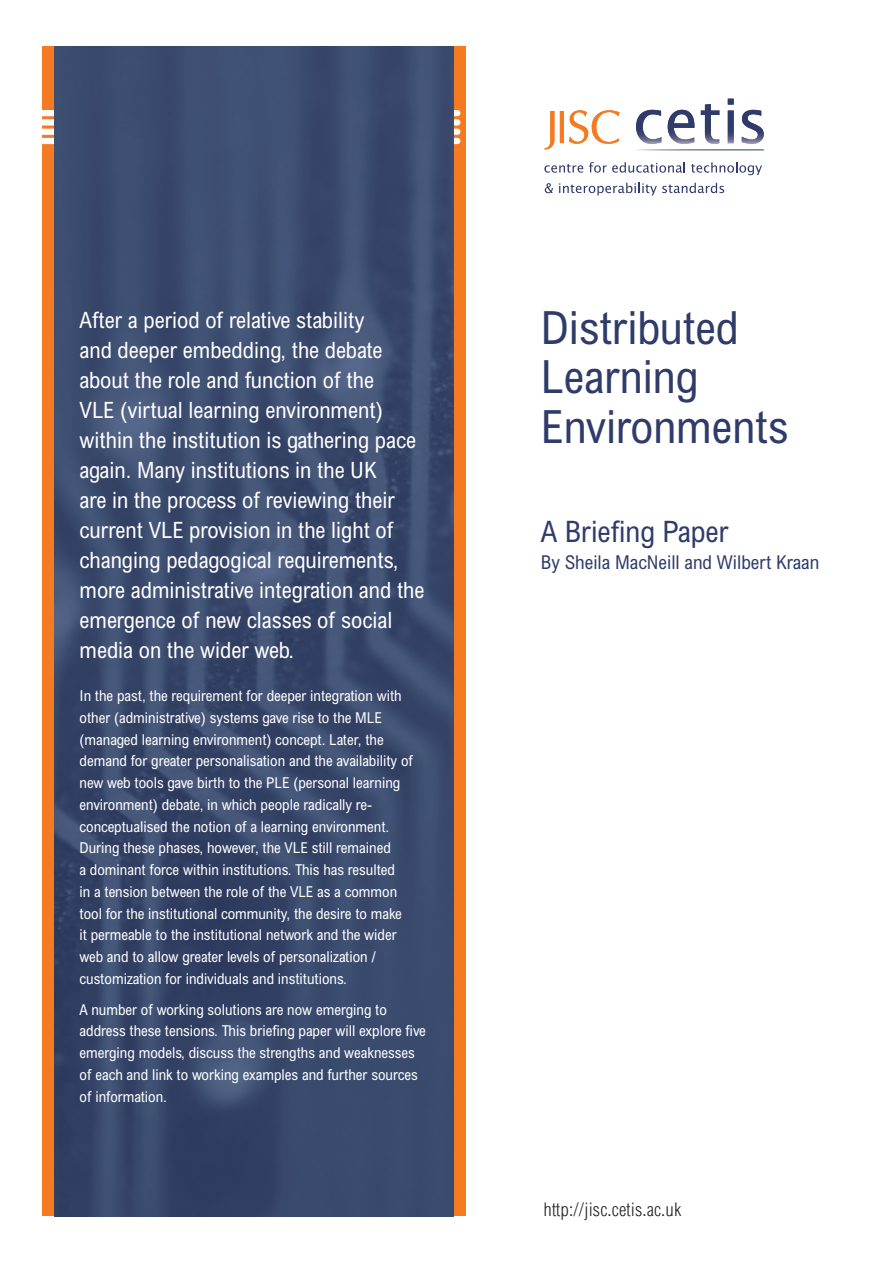
<style>
.page{position:relative;width:893px;height:1263px;background:#fff}
.page>*{position:absolute;margin:0;border:0;box-sizing:border-box;transform-origin:0 0}
.t1{font:condensed 45.9px/49.7px "Arial";color:#2f3c6a}
.t2{font:condensed 29.55px "Arial";color:#2f3c6a}
.t3{font:condensed 22.5px/30px "Arial";color:#fff}
.t4{font:condensed 19.05px "Arial";color:#2f3c6a}
.t5{font:300 condensed 18.75px "Arial";letter-spacing:.01em;color:#231f20}
.t6{font:condensed 15px/21.8px "Arial";color:#fff}
</style>
<div class="page">
<div style="left:454px;top:47px;width:12px;height:1169px;background:#f47b21"></div>
<div style="left:42px;top:47px;width:13px;height:1169px;background:#f47b21"></div>
<div style="left:26px;top:110px;width:434px;height:6px;background:#fff;border-radius:3px"></div>
<div style="left:26px;top:119px;width:434px;height:7px;background:#fff;border-radius:3px"></div>
<div style="left:26px;top:129px;width:434px;height:6px;background:#fff;border-radius:3px"></div>
<div style="left:26px;top:138px;width:434px;height:6px;background:#fff;border-radius:3px"></div>
<img style="left:55px;top:47px;width:399px;height:1169px">
<svg style="left:544px;top:164px;width:39px;height:9px"></svg>
<svg style="left:589px;top:162px;width:96px;height:11px"></svg>
<svg style="left:691px;top:162px;width:71px;height:13px"></svg>
<svg style="left:545px;top:183px;width:8px;height:10px"></svg>
<svg style="left:559px;top:183px;width:165px;height:13px"></svg>
<svg style="left:544px;top:99px;width:220px;height:52px"></svg>
<p class="t3" style="left:80px;top:304px;width:347px">After a period of relative stability<br>and deeper embedding, the debate about the role and function of the<br>VLE (virtual learning environment) within the institution is gathering pace again. Many institutions in the UK<br>are in the process of reviewing their current VLE provision in the light of changing pedagogical requirements, more administrative integration and the emergence of new classes of social media on the wider web.</p>
<p class="t6" style="left:80px;top:685px;width:335px">In the past, the requirement for deeper integration with other (administrative) systems gave rise to the MLE (managed learning environment) concept. Later, the demand for greater personalisation and the availability of new web tools gave birth to the PLE (personal learning environment) debate, in which people radically re&shy;conceptualised the notion of a learning environment.<br>During these phases, however, the VLE still remained<br>a dominant force within institutions. This has resulted<br>in a tension between the role of the VLE as a common tool for the institutional community, the desire to make it permeable to the institutional network and the wider web and to allow greater levels of personalization / customization for individuals and institutions.</p>
<p class="t6" style="left:80px;top:998px;width:348px">A number of working solutions are now emerging to address these tensions. This briefing paper will explore five emerging models, discuss the strengths and weaknesses of each and link to working examples and further sources of information.</p>
<h1 class="t1" style="left:541px;top:302px;width:249px">Distributed<br>Learning<br>Environments</h1>
<h2 class="t2" style="left:541px;top:514px;width:189px">A Briefing Paper</h2>
<p class="t4" style="left:541px;top:551px;width:280px">By Sheila MacNeill and Wilbert Kraan</p>
<p class="t5" style="left:543px;top:1199px;width:139px">http://jisc.cetis.ac.uk</p>
</div>
